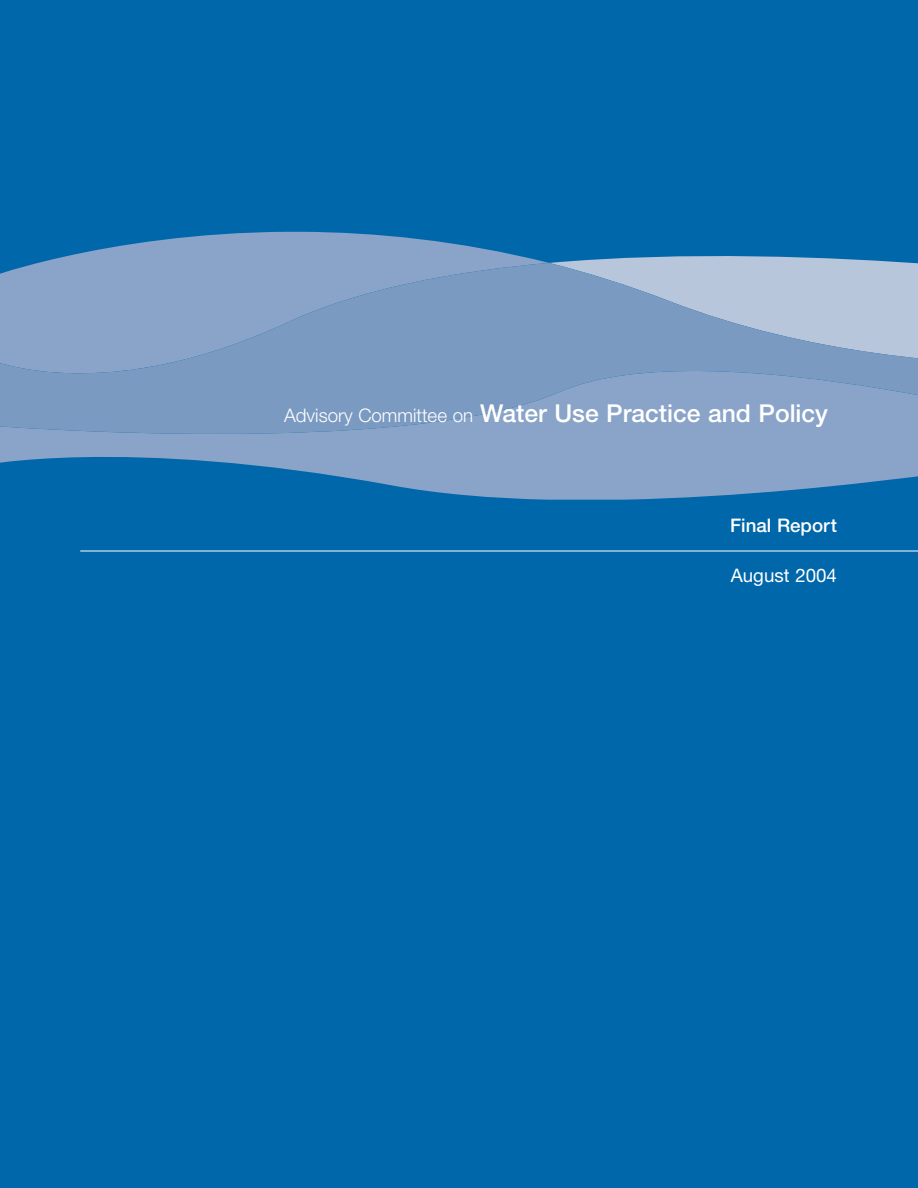
<style>
.page{position:relative;width:918px;height:1188px;background:#0067aa}
.page>*{position:absolute;margin:0;border:0;box-sizing:border-box;transform-origin:0 0}
.t1{font:500 24.75px "Helvetica Neue";color:#fff}
.t2{font:500 18.75px "Helvetica Neue";color:#fff}
.t3{font:18.75px "Helvetica Neue";color:#fff}
.s1{font-weight:300;font-size:18.75px}
</style>
<div class="page">
<svg style="left:0;top:232px;width:918px;height:268px"></svg>
<svg style="left:0;top:263px;width:918px;height:195px;background:#87a3c6"></svg>
<hr style="left:80px;top:551px;width:838px;height:1px;background:#fff">
<p class="t1" style="left:284px;top:405px;width:546px"><span class="s1">Advisory Committee on</span> Water Use Practice and Policy</p>
<p class="t2" style="left:730px;top:518px;width:108px">Final Report</p>
<p class="t3" style="left:731px;top:568px;width:108px">August 2004</p>
</div>
